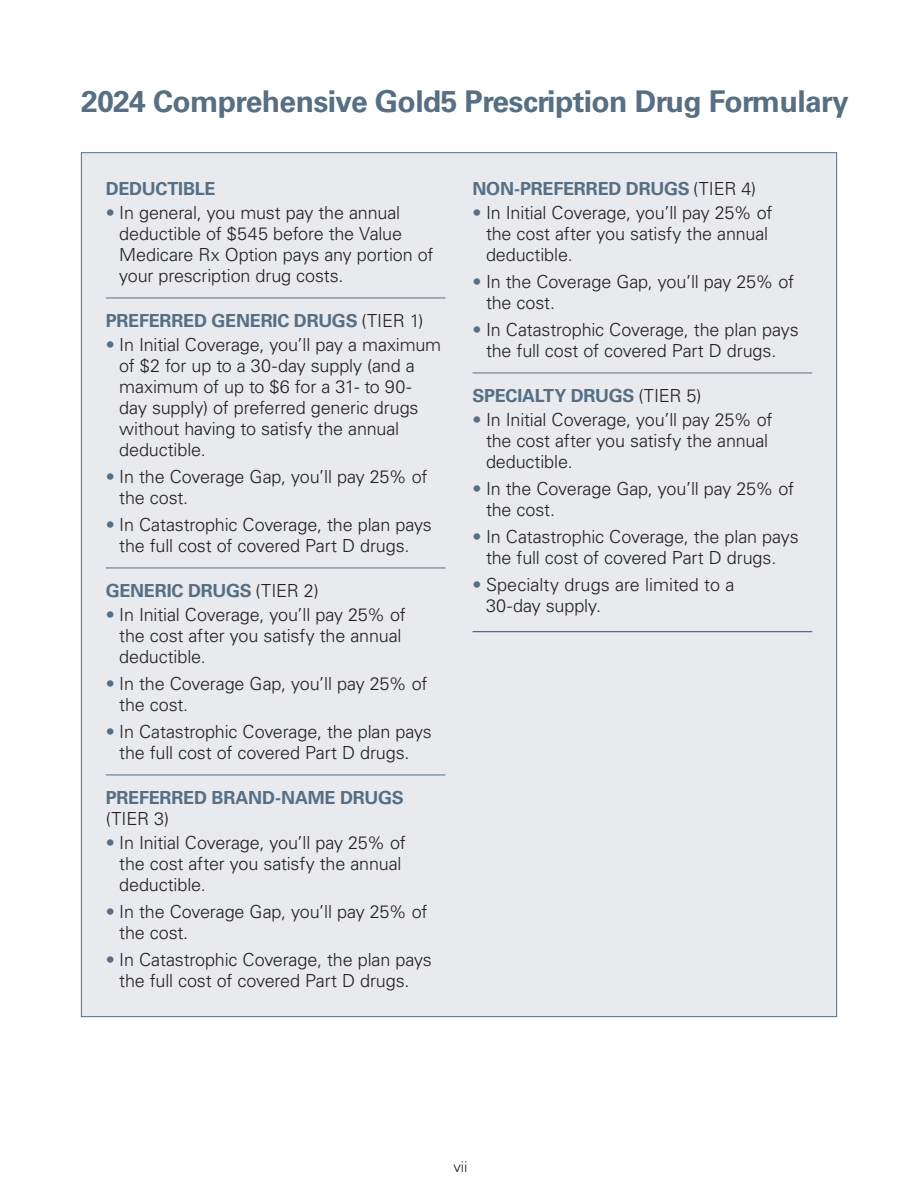
<style>
.page{position:relative;width:918px;height:1188px;background:#fff}
.page>*{position:absolute;margin:0;border:0;box-sizing:border-box;transform-origin:0 0}
.A_head{font:700 30px "Univers LT Std";letter-spacing:-.02em;color:#566f84}
.t1{font:300 18px/21px "Univers LT Std";letter-spacing:-.01em;color:#231f20}
.b_head_nest1{font:700 18px/21px "Univers LT Std";letter-spacing:-.015em;color:#566f84}
.t2{font:300 15px "Univers LT Std";color:#231f20}
.s1{color:#566f84}
.s2{font-weight:300;color:#231f20}
</style>
<div class="page">
<div style="left:81px;top:152px;width:756px;height:865px;background:#e9eaed;border:1px solid #566f84"></div>
<hr style="left:106px;top:298px;width:340px;height:1px;background:#566f84">
<hr style="left:106px;top:568px;width:340px;height:1px;background:#566f84">
<hr style="left:106px;top:775px;width:340px;height:1px;background:#566f84">
<hr style="left:472px;top:373px;width:340px;height:1px;background:#566f84">
<hr style="left:472px;top:631px;width:340px;height:1px;background:#20518b">
<h1 class="A_head" style="left:81px;top:84px;width:769px">2024 Comprehensive Gold5 Prescription Drug Formulary</h1>
<h2 class="b_head_nest1" style="left:106px;top:178px;width:111px">DEDUCTIBLE</h2>
<p class="t1" style="left:119px;top:202px;width:316px;text-indent:-14px"><span class="s1">•</span> In general, you must pay the annual deductible of $545 before the Value Medicare Rx Option pays any portion of your prescription drug costs.</p>
<h2 class="b_head_nest1" style="left:106px;top:310px;width:319px">PREFERRED GENERIC DRUGS <span class="s2">(TIER 1)</span></h2>
<p class="t1" style="left:119px;top:334px;width:324px;text-indent:-14px"><span class="s1">•</span> In Initial Coverage, you’ll pay a maximum of $2 for up to a 30-day supply (and a maximum of up to $6 for a 31- to 90- day supply) of preferred generic drugs without having to satisfy the annual deductible.</p>
<p class="t1" style="left:119px;top:466px;width:310px;text-indent:-14px"><span class="s1">•</span> In the Coverage Gap, you’ll pay 25% of the cost.</p>
<p class="t1" style="left:106px;top:514px;width:328px;text-align:center"><span class="s1">•</span> In Catastrophic Coverage, the plan pays the full cost of covered Part D drugs.</p>
<h2 class="b_head_nest1" style="left:106px;top:580px;width:215px">GENERIC DRUGS <span class="s2">(TIER 2)</span></h2>
<p class="t1" style="left:119px;top:604px;width:288px;text-indent:-14px"><span class="s1">•</span> In Initial Coverage, you’ll pay 25% of the cost after you satisfy the annual deductible.</p>
<p class="t1" style="left:119px;top:673px;width:310px;text-indent:-14px"><span class="s1">•</span> In the Coverage Gap, you’ll pay 25% of the cost.</p>
<p class="t1" style="left:106px;top:721px;width:328px;text-align:center"><span class="s1">•</span> In Catastrophic Coverage, the plan pays the full cost of covered Part D drugs.</p>
<h2 class="b_head_nest1" style="left:106px;top:787px;width:300px">PREFERRED BRAND-NAME DRUGS <span class="s2">(TIER 3)</span></h2>
<p class="t1" style="left:119px;top:832px;width:288px;text-indent:-14px"><span class="s1">•</span> In Initial Coverage, you’ll pay 25% of the cost after you satisfy the annual deductible.</p>
<p class="t1" style="left:119px;top:901px;width:310px;text-indent:-14px"><span class="s1">•</span> In the Coverage Gap, you’ll pay 25% of the cost.</p>
<p class="t1" style="left:106px;top:949px;width:328px;text-align:center"><span class="s1">•</span> In Catastrophic Coverage, the plan pays the full cost of covered Part D drugs.</p>
<h2 class="b_head_nest1" style="left:472px;top:178px;width:285px">NON-PREFERRED DRUGS <span class="s2">(TIER 4)</span></h2>
<p class="t1" style="left:486px;top:202px;width:288px;text-indent:-14px"><span class="s1">•</span> In Initial Coverage, you’ll pay 25% of the cost after you satisfy the annual deductible.</p>
<p class="t1" style="left:486px;top:271px;width:310px;text-indent:-14px"><span class="s1">•</span> In the Coverage Gap, you’ll pay 25% of the cost.</p>
<p class="t1" style="left:472px;top:319px;width:328px;text-align:center"><span class="s1">•</span> In Catastrophic Coverage, the plan pays the full cost of covered Part D drugs.</p>
<h2 class="b_head_nest1" style="left:472px;top:385px;width:231px">SPECIALTY DRUGS <span class="s2">(TIER 5)</span></h2>
<p class="t1" style="left:486px;top:409px;width:288px;text-indent:-14px"><span class="s1">•</span> In Initial Coverage, you’ll pay 25% of the cost after you satisfy the annual deductible.</p>
<p class="t1" style="left:486px;top:478px;width:310px;text-indent:-14px"><span class="s1">•</span> In the Coverage Gap, you’ll pay 25% of the cost.</p>
<p class="t1" style="left:472px;top:526px;width:328px;text-align:center"><span class="s1">•</span> In Catastrophic Coverage, the plan pays the full cost of covered Part D drugs.</p>
<p class="t1" style="left:486px;top:574px;width:250px;text-indent:-14px"><span class="s1">•</span> Specialty drugs are limited to a<br>30-day supply.</p>
<p class="t2" style="left:453px;top:1157px;width:16px">vii</p>
</div>
